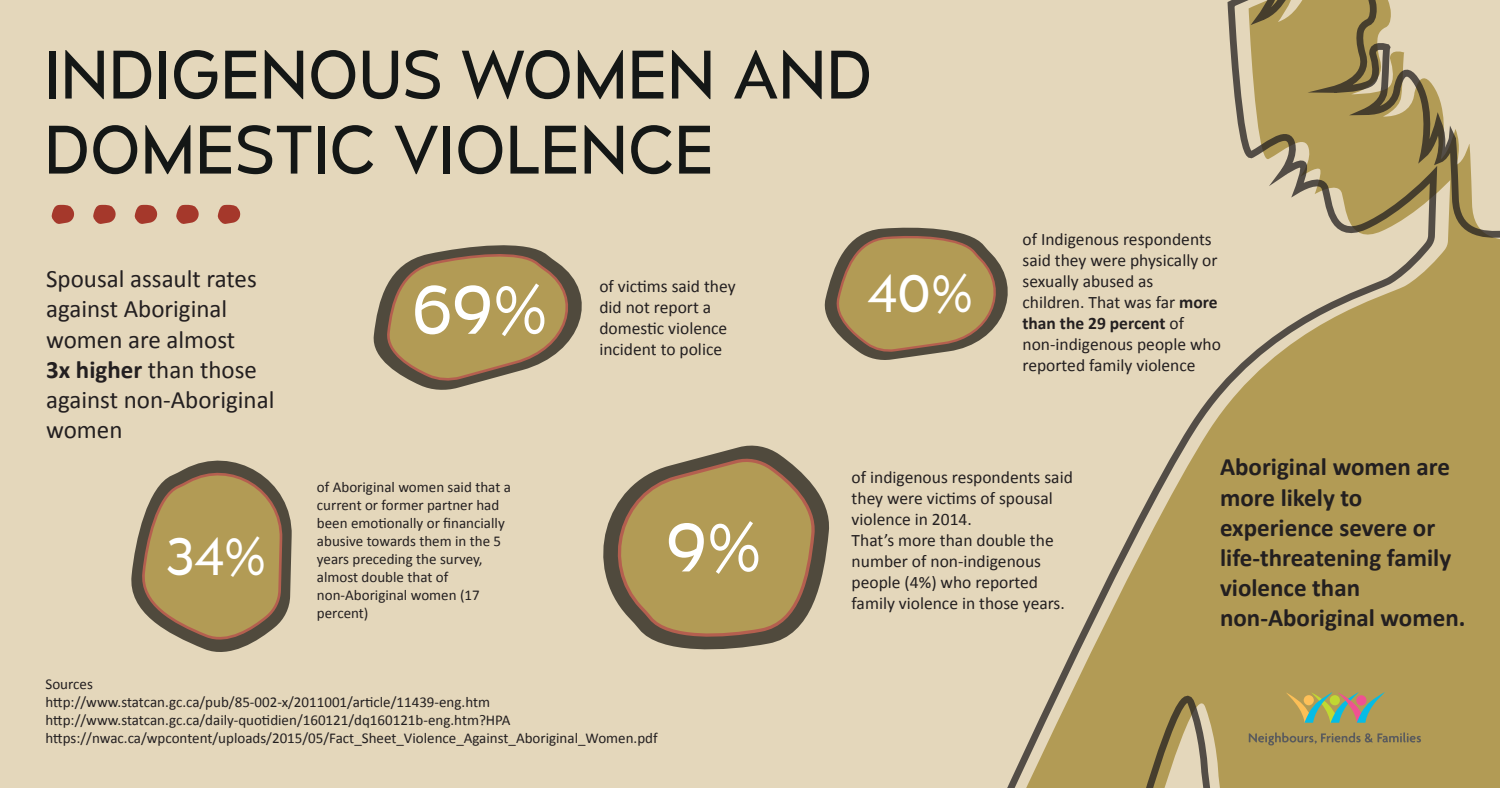
<style>
.page{position:relative;width:1500px;height:788px;background:#e4d7bb}
.page>*{position:absolute;margin:0;border:0;box-sizing:border-box;transform-origin:0 0}
.t1{font:62.5px/75px "Canada 1500 Rg";color:#141716}
.t2{font:62.5px "Canada 1500 Rg";color:#fff}
.t3{font:48.12px "Canada 1500 Rg";color:#fff}
.t4{font:700 25px/30px "Calibri";color:#231f20}
.t5{font:25px/30px "Calibri";color:#231f20}
.t6{font:17.5px/21px "Calibri";color:#231f20}
.t7{font:15px/18px "Calibri";color:#231f20}
.s1{font-weight:700}
</style>
<div class="page">
<svg style="left:1007px;top:0;width:493px;height:788px"></svg>
<svg style="left:374px;top:245px;width:208px;height:145px"></svg>
<svg style="left:825px;top:228px;width:183px;height:132px"></svg>
<svg style="left:131px;top:460px;width:161px;height:192px"></svg>
<svg style="left:603px;top:445px;width:226px;height:204px"></svg>
<svg style="left:51px;top:204px;width:23px;height:20px"></svg>
<svg style="left:93px;top:204px;width:23px;height:20px"></svg>
<svg style="left:134px;top:204px;width:24px;height:20px"></svg>
<svg style="left:176px;top:204px;width:23px;height:20px"></svg>
<svg style="left:217px;top:204px;width:24px;height:20px"></svg>
<h1 class="t1" style="left:44px;top:33px;width:830px">INDIGENOUS WOMEN AND<br>DOMESTIC VIOLENCE</h1>
<h3 class="t5" style="left:46px;top:263px;width:230px">Spousal assault rates against Aboriginal women are almost<br><span class="s1">3x higher</span> than those against non-Aboriginal women</h3>
<h1 class="t2" style="left:412px;top:265px;width:137px">69%</h1>
<p class="t6" style="left:599px;top:275px;width:138px">of victims said they did not report a domestic violence incident to police</p>
<h2 class="t3" style="left:867px;top:259px;width:108px">40%</h2>
<p class="t6" style="left:1023px;top:228px;width:200px">of Indigenous respondents said they were physically or sexually abused as<br>children. That was far <span class="s1">more than the 29 percent</span> of non-indigenous people who reported family violence</p>
<h2 class="t3" style="left:165px;top:521px;width:103px">34%</h2>
<p class="t7" style="left:317px;top:477px;width:195px">of Aboriginal women said that a current or former partner had been emotionally or financially abusive towards them in the 5 years preceding the survey, almost double that of non-Aboriginal women (17 percent)</p>
<p class="t6" style="left:852px;top:465px;width:223px">of indigenous respondents said they were victims of spousal violence in 2014.<br>That’s more than double the number of non-indigenous people (4%) who reported family violence in those years.</p>
<h1 class="t2" style="left:667px;top:502px;width:96px">9%</h1>
<p class="t7" style="left:46px;top:674px;width:614px">Sources<br>http://www.statcan.gc.ca/pub/85-002-x/2011001/article/11439-eng.htm http://www.statcan.gc.ca/daily-quotidien/160121/dq160121b-eng.htm?HPA https://nwac.ca/wpcontent/uploads/2015/05/Fact_Sheet_Violence_Against_Aboriginal_Women.pdf</p>
<h3 class="t4" style="left:1220px;top:451px;width:247px">Aboriginal women are more likely to experience severe or life-threatening family violence than non-Aboriginal women.</h3>
</div>
